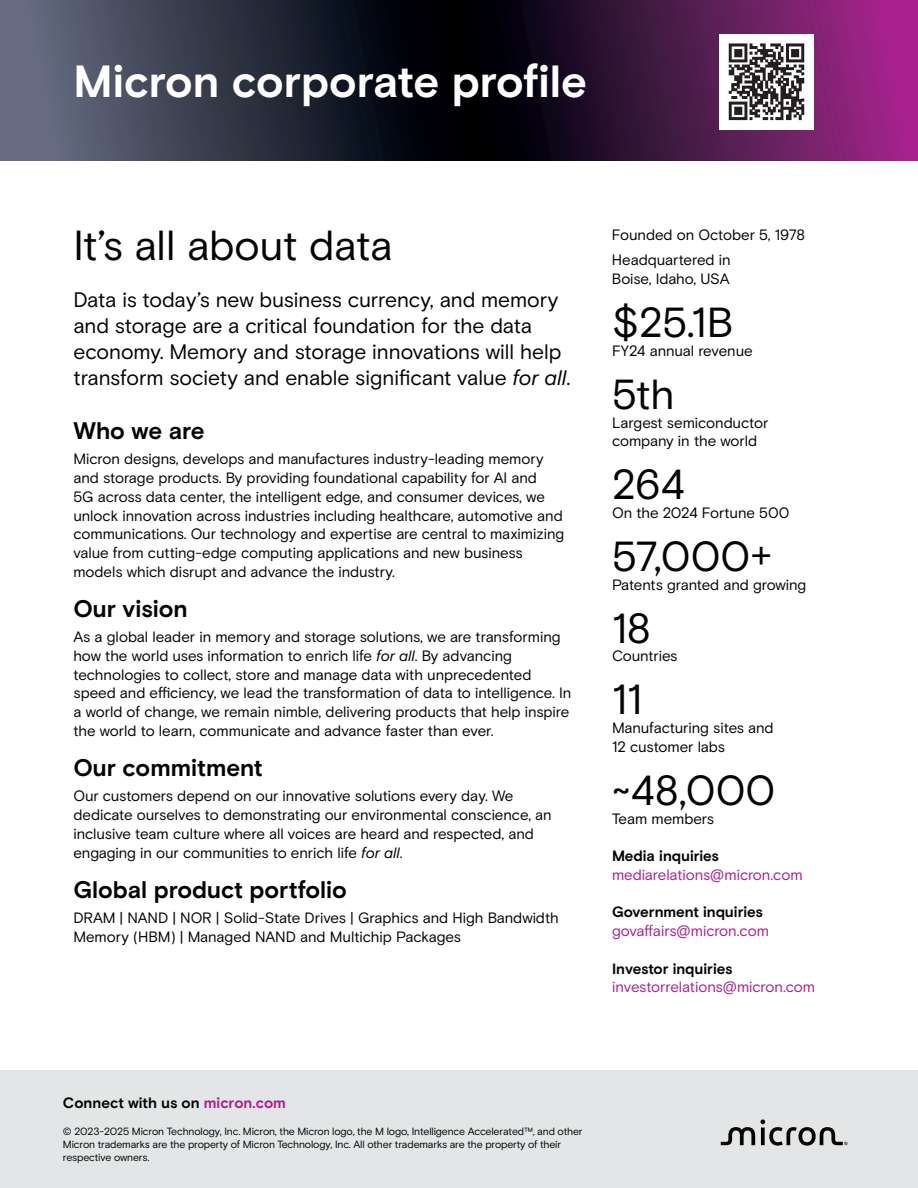
<style>
.page{position:relative;width:918px;height:1188px;background:#fff}
.page>*{position:absolute;margin:0;border:0;box-sizing:border-box;transform-origin:0 0}
.t1{font:700 45px "Micron Basis";color:#fff}
.t2{font:42px "Micron Basis";letter-spacing:-.005em;color:#040503}
.t3{font:700 24px "Micron Basis";color:#040503}
.t4{font:21px/26.2px "Micron Basis";letter-spacing:-.005em;color:#040503}
.t5{font:15px/18.8px "Micron Basis";letter-spacing:-.005em;color:#040503}
.t6{font:700 15px "Micron Basis";color:#040503}
.t7{font:15px "Micron Basis";letter-spacing:-.005em;color:#a8218e}
.t8{font:10.5px/13.2px "Micron Basis";letter-spacing:-.015em;color:#040503}
.s1{font-style:italic}
.s2{color:#a8218e}
</style>
<div class="page">
<svg style="left:0;top:0;width:918px;height:160px;background:#3a2644"></svg>
<div style="left:0;top:1070px;width:918px;height:118px;background:#e3e5e7"></div>
<svg style="left:721px;top:1119px;width:127px;height:27px"></svg>
<img style="left:719px;top:34px;width:95px;height:95px">
<h1 class="t1" style="left:73px;top:55px;width:515px">Micron corporate profile</h1>
<h2 class="t2" style="left:73px;top:221px;width:321px">It’s all about data</h2>
<h3 class="t4" style="left:73px;top:287px;width:499px">Data is today’s new business currency, and memory and storage are a critical foundation for the data economy. Memory and storage innovations will help transform society and enable significant value <span class="s1">for all</span>.</h3>
<h3 class="t3" style="left:73px;top:416px;width:133px">Who we are</h3>
<p class="t5" style="left:73px;top:450px;width:492px">Micron designs, develops and manufactures industry-leading memory and storage products. By providing foundational capability for AI and<br>5G across data center, the intelligent edge, and consumer devices, we unlock innovation across industries including healthcare, automotive and communications. Our technology and expertise are central to maximizing value from cutting-edge computing applications and new business models which disrupt and advance the industry.</p>
<h3 class="t3" style="left:73px;top:594px;width:116px">Our vision</h3>
<p class="t5" style="left:73px;top:628px;width:500px">As a global leader in memory and storage solutions, we are transforming how the world uses information to enrich life <span class="s1">for all</span>. By advancing technologies to collect, store and manage data with unprecedented speed and efficiency, we lead the transformation of data to intelligence. In a world of change, we remain nimble, delivering products that help inspire the world to learn, communicate and advance faster than ever.</p>
<h3 class="t3" style="left:73px;top:753px;width:191px">Our commitment</h3>
<p class="t5" style="left:73px;top:787px;width:480px">Our customers depend on our innovative solutions every day. We dedicate ourselves to demonstrating our environmental conscience, an inclusive team culture where all voices are heard and respected, and engaging in our communities to enrich life <span class="s1">for all</span>.</p>
<h3 class="t3" style="left:73px;top:875px;width:275px">Global product portfolio</h3>
<p class="t5" style="left:73px;top:909px;width:487px">DRAM | NAND | NOR | Solid-State Drives | Graphics and High Bandwidth<br>Memory (HBM) | Managed NAND and Multichip Packages</p>
<p class="t5" style="left:612px;top:222px;width:195px;line-height:25.5px">Founded on October 5, 1978<br>Headquartered in</p>
<p class="t5" style="left:612px;top:270px;width:119px">Boise, Idaho, USA</p>
<h2 class="t2" style="left:612px;top:298px;width:123px">$25.1B</h2>
<p class="t5" style="left:612px;top:342px;width:142px">FY24 annual revenue</p>
<h2 class="t2" style="left:612px;top:370px;width:64px">5th</h2>
<p class="t5" style="left:612px;top:413px;width:158px">Largest semiconductor company in the world</p>
<h2 class="t2" style="left:612px;top:460px;width:75px">264</h2>
<p class="t5" style="left:612px;top:504px;width:179px">On the 2024 Fortune 500</p>
<h2 class="t2" style="left:612px;top:532px;width:162px">57,000+</h2>
<p class="t5" style="left:612px;top:575px;width:196px">Patents granted and growing</p>
<h2 class="t2" style="left:612px;top:603px;width:40px">18</h2>
<p class="t5" style="left:612px;top:647px;width:67px">Countries</p>
<h2 class="t2" style="left:612px;top:675px;width:32px">11</h2>
<p class="t5" style="left:612px;top:719px;width:163px">Manufacturing sites and<br>12 customer labs</p>
<h2 class="t2" style="left:612px;top:766px;width:165px">~48,000</h2>
<p class="t5" style="left:612px;top:809px;width:104px">Team members</p>
<p class="t6" style="left:612px;top:847px;width:108px">Media inquiries</p>
<p class="t7" style="left:612px;top:866px;width:192px">mediarelations@micron.com</p>
<p class="t6" style="left:612px;top:903px;width:152px">Government inquiries</p>
<p class="t7" style="left:612px;top:922px;width:158px">govaffairs@micron.com</p>
<p class="t6" style="left:612px;top:960px;width:122px">Investor inquiries</p>
<p class="t7" style="left:612px;top:978px;width:205px">investorrelations@micron.com</p>
<p class="t6" style="left:63px;top:1094px;width:225px">Connect with us on <span class="s2">micron.com</span></p>
<p class="t8" style="left:63px;top:1125px;width:521px">© 2023-2025 Micron Technology, Inc. Micron, the Micron logo, the M logo, Intelligence Accelerated™, and other<br>Micron trademarks are the property of Micron Technology, Inc. All other trademarks are the property of their respective owners.</p>
</div>
